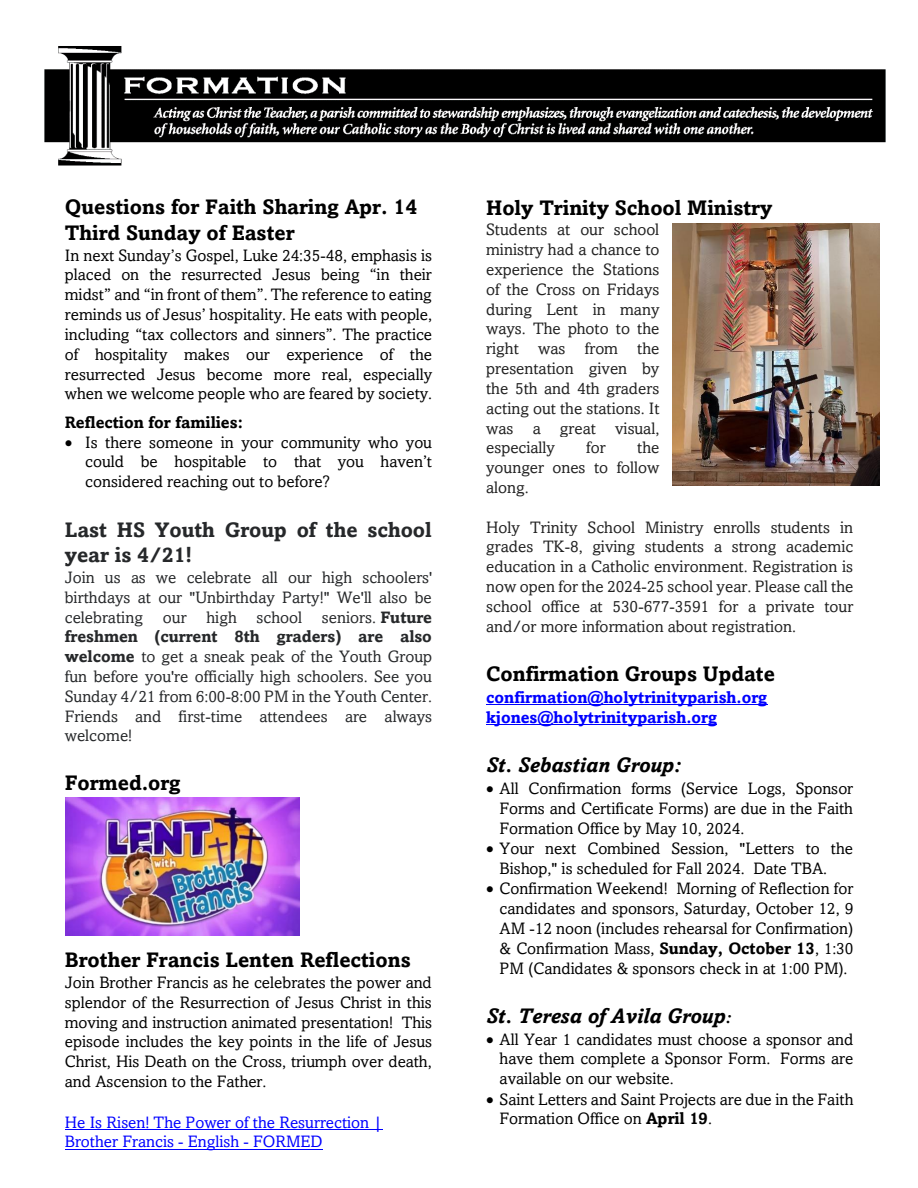
<style>
.page{position:relative;width:918px;height:1188px;background:#fff}
.page>*{position:absolute;margin:0;border:0;box-sizing:border-box;transform-origin:0 0}
.t1{font:700 21px "Amasis MT Pro";color:#000}
.t2{font:italic 700 21px "Amasis MT Pro";color:#000}
.t3{font:700 21px/25.2px "Amasis MT Pro";color:#26282a}
.t4{font:16.5px/19.8px "Amasis MT Pro";color:#000;text-align:justify}
.t5{font:16.5px/19.8px "Amasis MT Pro";color:#222;text-align:justify}
.t6{font:16.5px/19.8px "Amasis MT Pro";color:#26282a;text-align:justify}
.t7{font:16.5px/19.8px "Amasis MT Pro";color:#00f}
.t8{font:700 16.5px "Amasis MT Pro";color:#00f}
.t9{font:700 16.5px "Amasis MT Pro";color:#000}
.s1{font-weight:700}
.s2{font-size:16.5px}
</style>
<div class="page">
<hr style="left:65px;top:1129px;width:318px;height:1px;background:#00f">
<hr style="left:65px;top:1149px;width:257px;height:1px;background:#00f">
<hr style="left:486px;top:704px;width:281px;height:1px;background:#00f">
<hr style="left:486px;top:724px;width:231px;height:1px;background:#00f">
<img style="left:44px;top:46px;width:842px;height:120px">
<img style="left:65px;top:798px;width:234px;height:138px">
<img style="left:673px;top:224px;width:207px;height:261px">
<p class="t1" style="left:65px;top:194px;width:354px">Questions for Faith Sharing Apr. 14</p>
<p class="t1" style="left:65px;top:219px;width:231px">Third Sunday of Easter</p>
<p class="t4" style="left:65px;top:245px;width:369px">In next Sunday’s Gospel, Luke 24:35-48, emphasis is placed on the resurrected Jesus being “in their midst” and “in front of them”. The reference to eating reminds us of Jesus’ hospitality. He eats with people, including “tax collectors and sinners”. The practice of hospitality makes our experience of the resurrected Jesus become more real, especially when we welcome people who are feared by society.</p>
<p class="t9" style="left:65px;top:412px;width:180px">Reflection for families:</p>
<p class="t4" style="left:85px;top:432px;width:348px;text-indent:-20px">• Is there someone in your community who you could be hospitable to that you haven’t considered reaching out to before?</p>
<p class="t3" style="left:65px;top:517px;width:368px">Last HS Youth Group of the school year is 4/21!</p>
<p class="t6" style="left:65px;top:567px;width:369px">Join us as we celebrate all our high schoolers' birthdays at our "Unbirthday Party!" We'll also be celebrating our high school seniors. <span class="s1">Future freshmen (current 8th graders) are also welcome</span> to get a sneak peak of the Youth Group fun before you're officially high schoolers. See you Sunday 4/21 from 6:00-8:00 PM in the Youth Center.<br>Friends and first-time attendees are always welcome!</p>
<p class="t1" style="left:65px;top:770px;width:117px">Formed.org</p>
<p class="t1" style="left:65px;top:947px;width:348px">Brother Francis Lenten Reflections</p>
<p class="t4" style="left:65px;top:972px;width:369px">Join Brother Francis as he celebrates the power and splendor of the Resurrection of Jesus Christ in this moving and instruction animated presentation! This episode includes the key points in the life of Jesus Christ, His Death on the Cross, triumph over death, and Ascension to the Father.</p>
<p class="t7" style="left:65px;top:1112px;width:319px">He Is Risen! The Power of the Resurrection |<br>Brother Francis - English - FORMED</p>
<p class="t1" style="left:486px;top:194px;width:288px">Holy Trinity School Ministry</p>
<p class="t5" style="left:486px;top:220px;width:175px">Students at our school ministry had a chance to experience the Stations of the Cross on Fridays during Lent in many ways. The photo to the right was from the presentation given by the 5th and 4th graders acting out the stations. It was a great visual, especially</p>
<p class="t5" style="left:486px;top:437px;width:175px;text-indent:151px">the younger ones to follow along.</p>
<p class="t5" style="left:486px;top:517px;width:369px">Holy Trinity School Ministry enrolls students in grades TK-8, giving students a strong academic education in a Catholic environment. Registration is now open for the 2024-25 school year. Please call the school office at 530-677-3591 for a private tour and/or more information about registration.</p>
<p class="t1" style="left:486px;top:661px;width:290px">Confirmation Groups Update</p>
<p class="t8" style="left:486px;top:687px;width:283px">confirmation@holytrinityparish.org</p>
<p class="t8" style="left:486px;top:707px;width:232px">kjones@holytrinityparish.org</p>
<p class="t2" style="left:486px;top:752px;width:196px">St. Sebastian Group:</p>
<p class="t4" style="left:500px;top:778px;width:355px;text-indent:-14px">• All Confirmation forms (Service Logs, Sponsor Forms and Certificate Forms) are due in the Faith Formation Office by May 10, 2024.</p>
<p class="t4" style="left:500px;top:838px;width:355px;text-indent:-14px">• Your next Combined Session, "Letters to the<br>Bishop," is scheduled for Fall 2024. Date TBA.</p>
<p class="t4" style="left:500px;top:879px;width:355px;text-indent:-14px">• Confirmation Weekend! Morning of Reflection for candidates and sponsors, Saturday, October 12, 9<br>AM -12 noon (includes rehearsal for Confirmation) &amp; Confirmation Mass, <span class="s1">Sunday, October 13</span>, 1:30<br>PM (Candidates &amp; sponsors check in at 1:00 PM).</p>
<p class="t2" style="left:486px;top:1003px;width:246px">St. Teresa of Avila Group<span class="s2">:</span></p>
<p class="t4" style="left:500px;top:1029px;width:355px;text-indent:-14px">• All Year 1 candidates must choose a sponsor and have them complete a Sponsor Form. Forms are available on our website.</p>
<p class="t4" style="left:500px;top:1089px;width:355px;text-indent:-14px">• Saint Letters and Saint Projects are due in the Faith<br>Formation Office on <span class="s1">April 19</span>.</p>
<p class="t5" style="left:586px;top:437px;width:21px">for</p>
</div>
